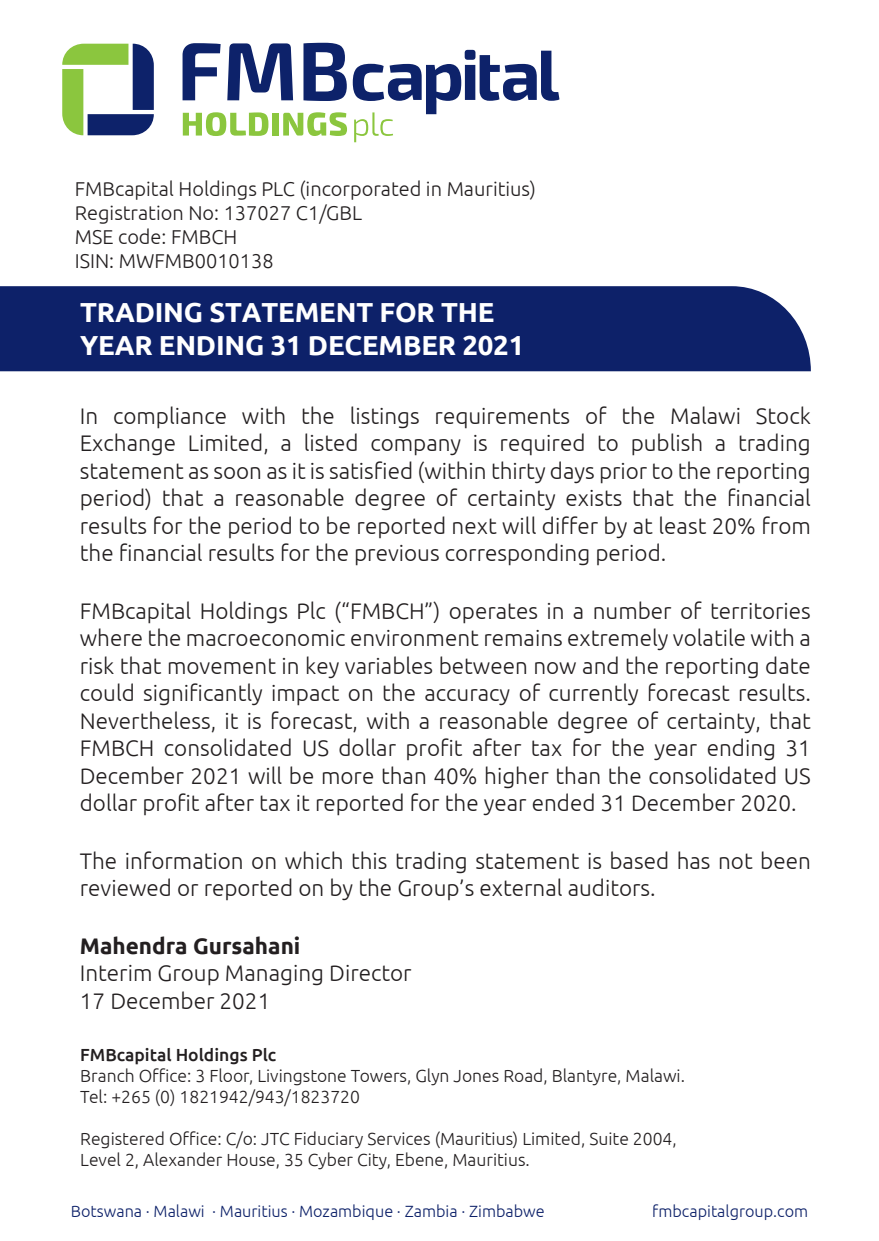
<style>
.page{position:relative;width:879px;height:1241px;background:#fff}
.page>*{position:absolute;margin:0;border:0;box-sizing:border-box;transform-origin:0 0}
.t1{font:700 27.5px/33px "Ubuntu";letter-spacing:-.005em;color:#fff}
.t2{font:300 22.5px/27.5px "Ubuntu";color:#231f20;text-align:justify}
.t3{font:700 22.5px "Ubuntu";color:#231f20}
.t4{font:300 20px/24px "Ubuntu";color:#231f20}
.t5{font:300 17.5px/21px "Ubuntu";color:#231f20}
.t6{font:500 17.5px "Ubuntu";color:#231f20}
.t7{font:300 16.25px "Ubuntu";color:#0d2169}
</style>
<div class="page">
<div style="left:0;top:286px;width:811px;height:85px;background:#0d2169"></div>
<svg style="left:183px;top:112px;width:85px;height:24px"></svg>
<div style="left:272px;top:113px;width:6px;height:22px;background:#8bc63e"></div>
<svg style="left:283px;top:112px;width:64px;height:24px"></svg>
<svg style="left:62px;top:44px;width:92px;height:91px"></svg>
<svg style="left:182px;top:43px;width:39px;height:57px"></svg>
<svg style="left:227px;top:43px;width:66px;height:57px"></svg>
<svg style="left:303px;top:43px;width:44px;height:58px"></svg>
<svg style="left:353px;top:50px;width:206px;height:92px"></svg>
<p class="t4" style="left:75px;top:176px;width:463px">FMBcapital Holdings PLC (incorporated in Mauritius)<br>Registration No: 137027 C1/GBL<br>MSE code: FMBCH<br>ISIN: MWFMB0010138</p>
<p class="t1" style="left:80px;top:295px;width:446px">TRADING STATEMENT FOR THE<br>YEAR ENDING 31 DECEMBER 2021</p>
<p class="t2" style="left:80px;top:401px;width:732px">In compliance with the listings requirements of the Malawi Stock Exchange Limited, a listed company is required to publish a trading statement as soon as it is satisfied (within thirty days prior to the reporting period) that a reasonable degree of certainty exists that the financial results for the period to be reported next will differ by at least 20% from the financial results for the previous corresponding period.</p>
<p class="t2" style="left:80px;top:596px;width:732px">FMBcapital Holdings Plc (“FMBCH”) operates in a number of territories where the macroeconomic environment remains extremely volatile with a risk that movement in key variables between now and the reporting date could significantly impact on the accuracy of currently forecast results.<br>Nevertheless, it is forecast, with a reasonable degree of certainty, that FMBCH consolidated US dollar profit after tax for the year ending 31<br>December 2021 will be more than 40% higher than the consolidated US dollar profit after tax it reported for the year ended 31 December 2020.</p>
<p class="t2" style="left:80px;top:846px;width:732px">The information on which this trading statement is based has not been reviewed or reported on by the Group’s external auditors.</p>
<p class="t3" style="left:80px;top:932px;width:222px">Mahendra Gursahani</p>
<p class="t2" style="left:80px;top:958px;width:333px">Interim Group Managing Director<br>17 December 2021</p>
<p class="t6" style="left:80px;top:1043px;width:197px">FMBcapital Holdings Plc</p>
<p class="t5" style="left:80px;top:1064px;width:606px">Branch Office: 3 Floor, Livingstone Towers, Glyn Jones Road, Blantyre, Malawi.<br>Tel: +265 (0) 1821942/943/1823720</p>
<p class="t5" style="left:80px;top:1127px;width:598px">Registered Office: C/o: JTC Fiduciary Services (Mauritius) Limited, Suite 2004,<br>Level 2, Alexander House, 35 Cyber City, Ebene, Mauritius.</p>
<p class="t7" style="left:71px;top:1201px;width:475px">Botswana · Malawi · Mauritius · Mozambique · Zambia · Zimbabwe</p>
<p class="t7" style="left:652px;top:1201px;width:157px">fmbcapitalgroup.com</p>
</div>
